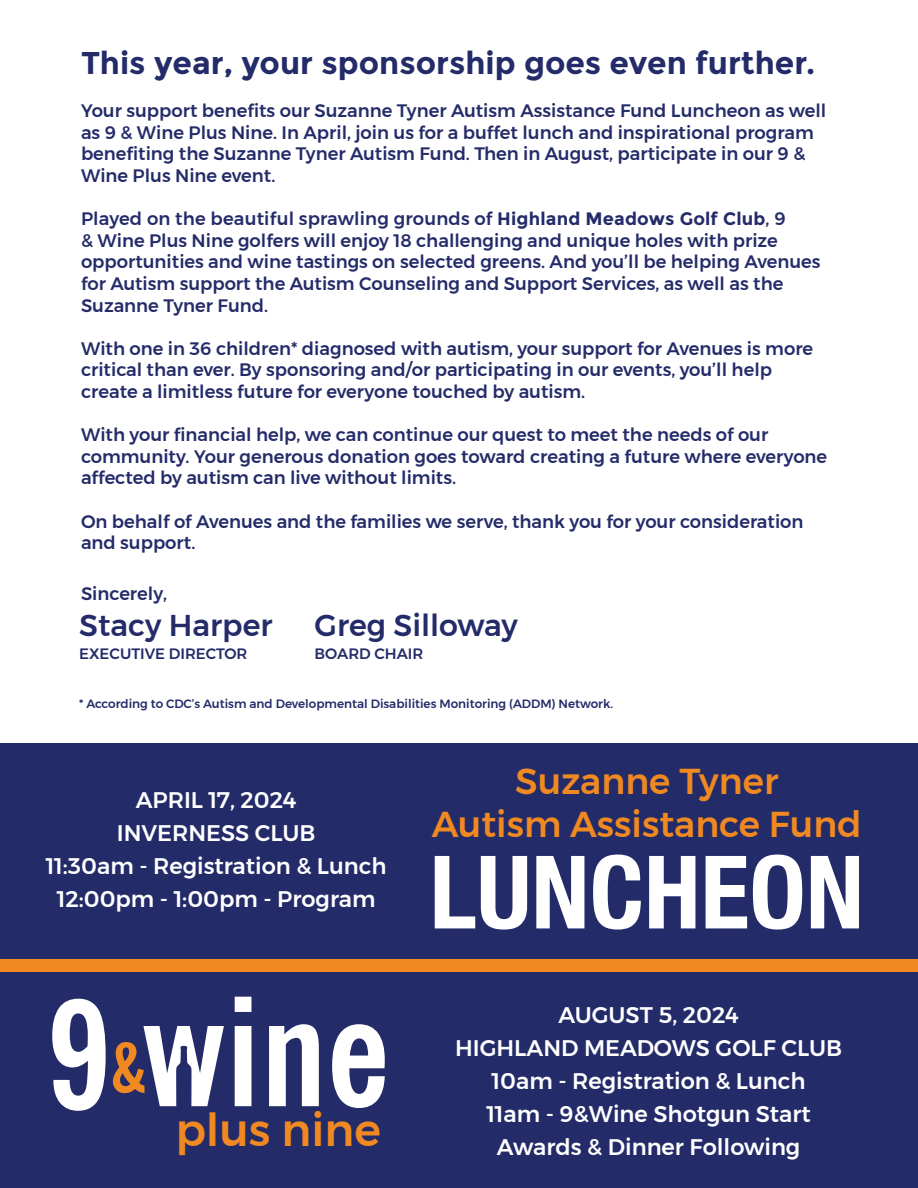
<style>
.page{position:relative;width:918px;height:1188px;background:#fff}
.page>*{position:absolute;margin:0;border:0;box-sizing:border-box;transform-origin:0 0}
.t1{font:700 condensed 101.55px "Helvetica Neue";color:#fff}
.t2{font:500 44.85px "Montserrat";color:#f08921}
.t3{font:500 35.85px "Montserrat";color:#f08921}
.t4{font:700 31.5px "Montserrat";color:#242b69}
.t5{font:500 30px "Montserrat";color:#242b69}
.t6{font:500 22.5px "Montserrat";color:#fff}
.t7{font:500 18px/21.6px "Montserrat";color:#242b69}
.t8{font:500 15px "Montserrat";color:#242b69}
.t9{font:500 12px "Montserrat";color:#242b69}
.s1{font-weight:700}
</style>
<div class="page">
<div style="left:0;top:959px;width:918px;height:13px;background:#f08921"></div>
<div style="left:0;top:743px;width:918px;height:216px;background:#242b69"></div>
<div style="left:0;top:972px;width:918px;height:216px;background:#242b69"></div>
<svg style="left:52px;top:999px;width:54px;height:112px"></svg>
<svg style="left:235px;top:997px;width:16px;height:109px;background:#e2e3eb"></svg>
<svg style="left:269px;top:1024px;width:50px;height:82px"></svg>
<svg style="left:332px;top:1024px;width:53px;height:84px"></svg>
<svg style="left:113px;top:1026px;width:111px;height:81px"></svg>
<p class="t4" style="left:81px;top:44px;width:736px">This year, your sponsorship goes even further.</p>
<p class="t7" style="left:81px;top:100px;width:747px">Your support benefits our Suzanne Tyner Autism Assistance Fund Luncheon as well as 9 &amp; Wine Plus Nine. In April, join us for a buffet lunch and inspirational program benefiting the Suzanne Tyner Autism Fund. Then in August, participate in our 9 &amp; Wine Plus Nine event.</p>
<p class="t7" style="left:81px;top:208px;width:741px">Played on the beautiful sprawling grounds of <span class="s1">Highland Meadows Golf Club</span>, 9<br>&amp; Wine Plus Nine golfers will enjoy 18 challenging and unique holes with prize opportunities and wine tastings on selected greens. And you’ll be helping Avenues for Autism support the Autism Counseling and Support Services, as well as the Suzanne Tyner Fund.</p>
<p class="t7" style="left:81px;top:338px;width:734px">With one in 36 children* diagnosed with autism, your support for Avenues is more critical than ever. By sponsoring and/or participating in our events, you’ll help create a limitless future for everyone touched by autism.</p>
<p class="t7" style="left:81px;top:424px;width:748px">With your financial help, we can continue our quest to meet the needs of our community. Your generous donation goes toward creating a future where everyone affected by autism can live without limits.</p>
<p class="t7" style="left:81px;top:510px;width:724px">On behalf of Avenues and the families we serve, thank you for your consideration and support.</p>
<p class="t7" style="left:81px;top:583px;width:88px">Sincerely,</p>
<p class="t5" style="left:79px;top:602px;width:195px">Stacy Harper</p>
<p class="t8" style="left:79px;top:642px;width:170px">EXECUTIVE DIRECTOR</p>
<p class="t5" style="left:315px;top:602px;width:205px">Greg Silloway</p>
<p class="t8" style="left:315px;top:642px;width:110px">BOARD CHAIR</p>
<p class="t9" style="left:79px;top:694px;width:535px">* According to CDC’s Autism and Developmental Disabilities Monitoring (ADDM) Network.</p>
<p class="t6" style="left:136px;top:782px;width:162px">APRIL 17, 2024</p>
<p class="t6" style="left:117px;top:815px;width:200px">INVERNESS CLUB</p>
<p class="t6" style="left:46px;top:848px;width:343px">11:30am - Registration &amp; Lunch</p>
<p class="t6" style="left:57px;top:881px;width:320px">12:00pm - 1:00pm - Program</p>
<p class="t2" style="left:175px;top:1095px;width:207px">plus nine</p>
<p class="t3" style="left:515px;top:753px;width:265px">Suzanne Tyner</p>
<p class="t3" style="left:432px;top:796px;width:431px">Autism Assistance Fund</p>
<p class="t1" style="left:430px;top:808px;width:436px">LUNCHEON</p>
<p class="t6" style="left:558px;top:997px;width:182px">AUGUST 5, 2024</p>
<p class="t6" style="left:455px;top:1030px;width:389px">HIGHLAND MEADOWS GOLF CLUB</p>
<p class="t6" style="left:492px;top:1063px;width:316px">10am - Registration &amp; Lunch</p>
<p class="t6" style="left:486px;top:1096px;width:326px">11am - 9&amp;Wine Shotgun Start</p>
<p class="t6" style="left:497px;top:1129px;width:305px">Awards &amp; Dinner Following</p>
</div>
